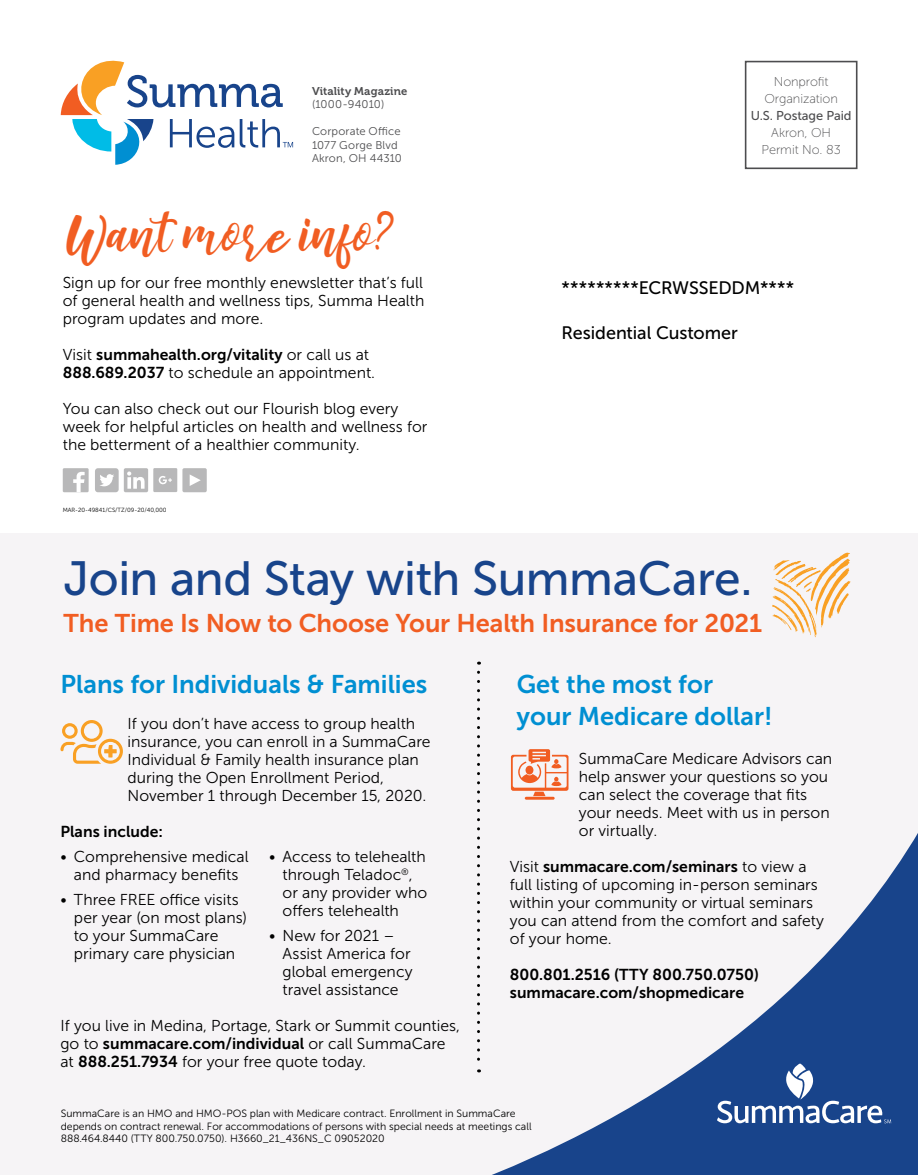
<style>
.page{position:relative;width:918px;height:1175px;background:#fff}
.page>*{position:absolute;margin:0;border:0;box-sizing:border-box;transform-origin:0 0}
.t1{font:47.85px "Museo Sans 500";letter-spacing:-.01em;color:#18448b}
.t2{font:42.6px "amuba";color:#f15d22}
.t3{font:25.5px/31.5px "Museo Sans 700";color:#008fd2}
.t4{font:25.5px "Museo Sans 700";letter-spacing:-.005em;color:#f15d22}
.t5{font:18px "Museo Sans 500";letter-spacing:-.005em;color:#000}
.t6{font:15.75px/18px "Museo Sans 300";color:#000}
.t7{font:15.75px/18px "Museo Sans 700";color:#000}
.t8{font:12.75px/17.1px "Museo Sans 100";letter-spacing:-.005em;color:#4d4d4f;text-align:center}
.t9{font:12.75px "Museo Sans 500";letter-spacing:-.005em;color:#4d4d4f}
.t10{font:11.25px/13.5px "Museo Sans 300";letter-spacing:.015em;color:#4d4d4f}
.t11{font:11.25px "Museo 700";letter-spacing:.01em;color:#4d4d4f}
.t12{font:10.5px/12.6px "Museo Sans 300";color:#000}
.t13{font:6px "Museo Sans 300";color:#000}
.s1{font-family:"Museo Sans 300"}
.s2{font-family:"Museo Sans 700"}
</style>
<div class="page">
<div style="left:0;top:533px;width:918px;height:641px;background:#f6f4f6"></div>
<div style="left:63px;top:468px;width:26px;height:24px;background:#b8b8b9"></div>
<svg style="left:73px;top:472px;width:12px;height:20px"></svg>
<svg style="left:124px;top:468px;width:24px;height:24px"></svg>
<svg style="left:127px;top:471px;width:18px;height:17px"></svg>
<svg style="left:95px;top:468px;width:24px;height:24px"></svg>
<svg style="left:153px;top:468px;width:24px;height:24px"></svg>
<div style="left:182px;top:468px;width:25px;height:24px;background:#b8b8b9;border-radius:2px"></div>
<svg style="left:190px;top:475px;width:11px;height:11px"></svg>
<svg style="left:61px;top:61px;width:232px;height:104px"></svg>
<div style="left:745px;top:61px;width:113px;height:108px;border:2px solid #4d4d4f"></div>
<svg style="left:477px;top:759px;width:441px;height:415px"></svg>
<svg style="left:772px;top:552px;width:79px;height:85px"></svg>
<svg style="left:60px;top:720px;width:63px;height:43px"></svg>
<hr style="left:525px;top:796px;width:30px;height:3px;background:#f15d22">
<svg style="left:511px;top:749px;width:58px;height:47px"></svg>
<svg style="left:477px;top:672px;width:3px;height:400px"></svg>
<svg style="left:717px;top:1063px;width:174px;height:60px;background:#41659f"></svg>
<p class="t11" style="left:312px;top:84px;width:97px">Vitality Magazine</p>
<p class="t10" style="left:312px;top:97px;width:74px">(1000-94010)</p>
<p class="t10" style="left:312px;top:124px;width:91px">Corporate Office<br>1077 Gorge Blvd<br>Akron, OH 44310</p>
<h2 class="t2" style="left:66px;top:208px;width:330px">Want more info?</h2>
<p class="t6" style="left:63px;top:274px;width:363px;text-align:justify">Sign up for our free monthly enewsletter that’s full of general health and wellness tips, Summa Health program updates and more.</p>
<p class="t7" style="left:63px;top:346px;width:308px"><span class="s1">Visit</span> summahealth.org/vitality <span class="s1">or call us at</span></p>
<p class="t6" style="left:63px;top:364px;width:314px"><span class="s2">888.689.2037</span> to schedule an appointment.</p>
<p class="t6" style="left:63px;top:400px;width:366px">You can also check out our Flourish blog every week for helpful articles on health and wellness for the betterment of a healthier community.</p>
<p class="t13" style="left:63px;top:507px;width:105px">MAR-20-49841/CS/TZ/09-20/40,000</p>
<p class="t8" style="left:764px;top:73px;width:75px">Nonprofit<br>Organization</p>
<p class="t9" style="left:751px;top:108px;width:102px">U.S. Postage Paid</p>
<p class="t8" style="left:762px;top:124px;width:81px">Akron, OH<br>Permit No. 83</p>
<p class="t5" style="left:562px;top:278px;width:234px">*********ECRWSSEDDM****</p>
<p class="t5" style="left:562px;top:323px;width:178px">Residential Customer</p>
<h1 class="t1" style="left:64px;top:552px;width:690px">Join and Stay with SummaCare.</h1>
<h3 class="t4" style="left:64px;top:609px;width:700px">The Time Is Now to Choose Your Health Insurance for 2021</h3>
<h3 class="t3" style="left:60px;top:668px;width:368px">Plans for Individuals &amp; Families</h3>
<p class="t6" style="left:128px;top:714px;width:305px">If you don’t have access to group health insurance, you can enroll in a SummaCare Individual &amp; Family health insurance plan during the Open Enrollment Period, November 1 through December 15, 2020.</p>
<p class="t7" style="left:60px;top:822px;width:104px">Plans include:</p>
<p class="t6" style="left:60px;top:847px;width:190px;text-align:center">• Comprehensive medical and pharmacy benefits</p>
<p class="t6" style="left:74px;top:890px;width:174px;text-indent:-13px">• Three FREE office visits per year (on most plans) to your SummaCare primary care physician</p>
<p class="t6" style="left:283px;top:847px;width:146px;text-indent:-13px">• Access to telehealth through Teladoc<sup>®</sup>, or any provider who offers telehealth</p>
<p class="t6" style="left:283px;top:926px;width:132px;text-indent:-13px">• New for 2021 –<br>Assist America for global emergency travel assistance</p>
<p class="t6" style="left:60px;top:1016px;width:401px">If you live in Medina, Portage, Stark or Summit counties,</p>
<p class="t7" style="left:60px;top:1034px;width:387px"><span class="s1">go to</span> summacare.com/individual <span class="s1">or call SummaCare</span></p>
<p class="t6" style="left:60px;top:1052px;width:307px">at <span class="s2">888.251.7934</span> for your free quote today.</p>
<h3 class="t3" style="left:517px;top:668px;width:257px">Get the most for your Medicare dollar!</h3>
<p class="t6" style="left:579px;top:749px;width:255px">SummaCare Medicare Advisors can help answer your questions so you can select the coverage that fits your needs. Meet with us in person or virtually.</p>
<p class="t7" style="left:510px;top:857px;width:298px"><span class="s1">Visit</span> summacare.com/seminars <span class="s1">to view a</span></p>
<p class="t6" style="left:510px;top:875px;width:316px">full listing of upcoming in-person seminars within your community or virtual seminars you can attend from the comfort and safety of your home.</p>
<p class="t7" style="left:510px;top:965px;width:251px">800.801.2516 (TTY 800.750.0750) summacare.com/shopmedicare</p>
<p class="t12" style="left:61px;top:1107px;width:472px">SummaCare is an HMO and HMO-POS plan with Medicare contract. Enrollment in SummaCare depends on contract renewal. For accommodations of persons with special needs at meetings call<br>888.464.8440 (TTY 800.750.0750). H3660_21_436NS_C 09052020</p>
</div>
